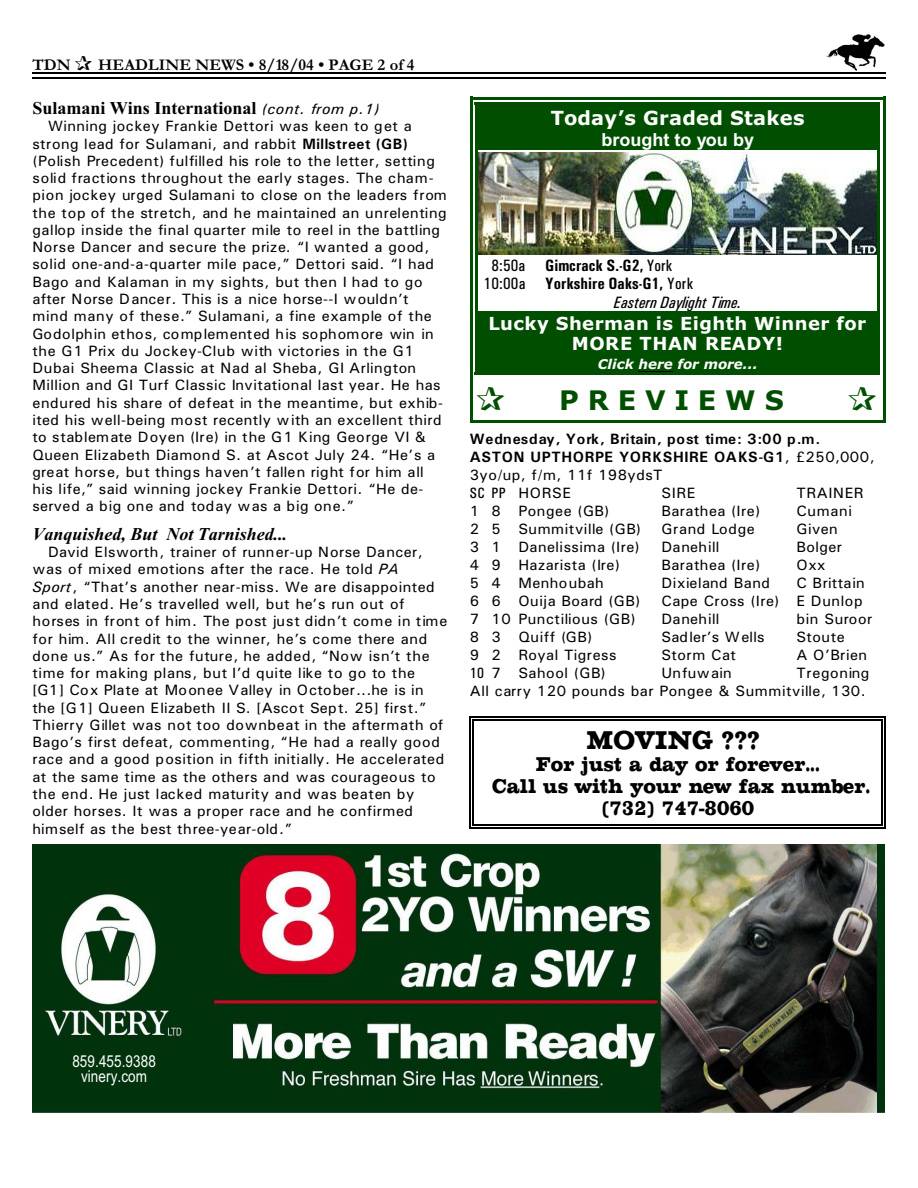
<style>
.page{position:relative;width:918px;height:1188px;background:#fff}
.page>*{position:absolute;margin:0;border:0;box-sizing:border-box;transform-origin:0 0}
.t1{font:27px "Chesterfield Condensed";letter-spacing:.005em;color:#000}
.t2{font:700 27px "Verdana";letter-spacing:.325em;color:#004f00}
.t3{font:21px/21.8px "Chesterfield Condensed";letter-spacing:.005em;color:#000;text-align:center}
.t4{font:700 19.5px "Verdana";letter-spacing:.015em;color:#fff}
.t5{font:700 18px/20.5px "Verdana";letter-spacing:.025em;color:#fff;text-align:center}
.t6{font:700 18px "Times New Roman";color:#000}
.t7{font:italic 700 18px "Times New Roman";color:#000}
.t8{font:700 18px "Arial";color:#fff}
.t9{font:700 16.5px "Univers Condensed";color:#000}
.t10{font:700 16.5px "Garamond";letter-spacing:.005em;color:#000}
.t11{font:16.5px/15.5px "Arial Narrow";letter-spacing:.005em;color:#fff;text-align:center}
.t12{font:italic 16.5px "Univers Condensed";letter-spacing:.005em;color:#000}
.t13{font:15px/17.2px "Univers";letter-spacing:.03em;color:#000}
.t14{font:700 15px/18px "Univers";letter-spacing:.04em;color:#000}
.t15{font:15px "Univers";letter-spacing:.01em;color:#000}
.t16{font:italic 700 13.5px "Verdana";color:#fff}
.s1{font-family:"Univers";font-weight:400;font-style:italic;font-size:15px}
.s2{font-weight:700}
.s3{font-style:italic}
.s4{font-weight:400}
.s5{font-family:"Univers Condensed";font-weight:400}
.s6{font-family:"Univers Condensed"}
</style>
<div class="page">
<img style="left:826px;top:34px;width:59px;height:36px">
<hr style="left:32px;top:72px;width:853px;height:1px;background:#000">
<hr style="left:32px;top:77px;width:853px;height:2px;background:#000">
<img style="left:32px;top:844px;width:852px;height:269px">
<img style="left:478px;top:152px;width:399px;height:102px">
<div style="left:478px;top:105px;width:399px;height:44px;background:#004f00"></div>
<div style="left:478px;top:311px;width:399px;height:61px;background:#004f00"></div>
<hr style="left:638px;top:371px;width:35px;height:1px;background:#000">
<hr style="left:475px;top:102px;width:3px;height:272px;background:#004f00">
<hr style="left:878px;top:102px;width:2px;height:272px;background:#004f00">
<hr style="left:475px;top:102px;width:405px;height:3px;background:#004f00">
<hr style="left:475px;top:372px;width:405px;height:3px;background:#004f00">
<hr style="left:470px;top:97px;width:3px;height:326px;background:#004f00">
<hr style="left:883px;top:97px;width:2px;height:326px;background:#004f00">
<hr style="left:470px;top:97px;width:415px;height:3px;background:#004f00">
<hr style="left:470px;top:420px;width:415px;height:3px;background:#004f00">
<hr style="left:473px;top:719px;width:1px;height:107px;background:#000">
<hr style="left:881px;top:719px;width:2px;height:107px;background:#000">
<hr style="left:473px;top:719px;width:409px;height:2px;background:#000">
<hr style="left:473px;top:825px;width:409px;height:1px;background:#000">
<hr style="left:470px;top:717px;width:1px;height:112px;background:#000">
<hr style="left:884px;top:717px;width:1px;height:112px;background:#000">
<hr style="left:470px;top:717px;width:415px;height:1px;background:#000">
<hr style="left:470px;top:828px;width:415px;height:1px;background:#000">
<p class="t10" style="left:32px;top:59px;width:40px">TDN</p>
<p class="t10" style="left:98px;top:59px;width:318px">HEADLINE NEWS • 8/18/04 • PAGE 2 of 4</p>
<p class="t6" style="left:32px;top:102px;width:349px">Sulamani Wins International <span class="s1">(cont. from p.1)</span></p>
<p class="t13" style="left:32px;top:119px;width:416px;text-indent:16px">Winning jockey Frankie Dettori was keen to get a strong lead for Sulamani, and rabbit <span class="s2">Millstreet (GB) </span>(Polish Precedent) fulfilled his role to the letter, setting solid fractions throughout the early stages. The cham&shy;pion jockey urged Sulamani to close on the leaders from the top of the stretch, and he maintained an unrelenting gallop inside the final quarter mile to reel in the battling Norse Dancer and secure the prize. “I wanted a good, solid one-and-a-quarter mile pace,” Dettori said. “I had Bago and Kalaman in my sights, but then I had to go after Norse Dancer. This is a nice horse--I wouldn’t mind many of these.” Sulamani, a fine example of the Godolphin ethos, complemented his sophomore win in the G1 Prix du Jockey-Club with victories in the G1<br>Dubai Sheema Classic at Nad al Sheba, GI Arlington Million and GI Turf Classic Invitational last year. He has endured his share of defeat in the meantime, but exhib&shy;ited his well-being most recently with an excellent third to stablemate Doyen (Ire) in the G1 King George VI &amp; Queen Elizabeth Diamond S. at Ascot July 24. “He’s a great horse, but things haven’t fallen right for him all his life,” said winning jockey Frankie Dettori. “He de&shy;served a big one and today was a big one.”</p>
<p class="t7" style="left:32px;top:528px;width:257px">Vanquished, But Not Tarnished...</p>
<p class="t13" style="left:32px;top:545px;width:417px;text-indent:16px">David Elsworth, trainer of runner-up Norse Dancer, was of mixed emotions after the race. He told <span class="s3">PA Sport</span>, “That’s another near-miss. We are disappointed and elated. He’s travelled well, but he’s run out of horses in front of him. The post just didn’t come in time for him. All credit to the winner, he’s come there and done us.” As for the future, he added, “Now isn’t the time for making plans, but I’d quite like to go to the [G1] Cox Plate at Moonee Valley in October...he is in the [G1] Queen Elizabeth II S. [Ascot Sept. 25] first.” Thierry Gillet was not too downbeat in the aftermath of Bago’s first defeat, commenting, “He had a really good race and a good position in fifth initially. He accelerated at the same time as the others and was courageous to the end. He just lacked maturity and was beaten by older horses. It was a proper race and he confirmed himself as the best three-year-old.”</p>
<h3 class="t4" style="left:551px;top:110px;width:255px">Today’s Graded Stakes</h3>
<p class="t8" style="left:602px;top:133px;width:154px">brought to you by</p>
<p class="t9" style="left:491px;top:259px;width:183px"><span class="s4">8:50a</span> Gimcrack S.-G2, <span class="s4">York</span></p>
<p class="t9" style="left:484px;top:278px;width:211px"><span class="s4">10:00a</span> Yorkshire Oaks-G1, <span class="s4">York</span></p>
<p class="t12" style="left:614px;top:297px;width:129px">Eastern Daylight Time.</p>
<p class="t5" style="left:488px;top:315px;width:379px">Lucky Sherman is Eighth Winner for<br>MORE THAN READY!</p>
<p class="t16" style="left:598px;top:359px;width:161px">Click here for more...</p>
<h1 class="t2" style="left:559px;top:389px;width:226px">PREVIEWS</h1>
<p class="t14" style="left:470px;top:431px;width:407px">Wednesday, York, Britain, post time: 3:00 p.m.<br>ASTON UPTHORPE YORKSHIRE OAKS-G1<span class="s4">, £250,000,<br>3yo/up, f/m, 11f 198ydsT<br></span><span class="s5">SC PP</span> <span class="s4">HORSE</span></p>
<p class="t13" style="left:662px;top:486px;width:35px">SIRE</p>
<p class="t13" style="left:796px;top:486px;width:69px">TRAINER</p>
<p class="t13" style="left:470px;top:504px;width:141px">1 8 Pongee (GB)</p>
<p class="t13" style="left:662px;top:504px;width:100px">Barathea (Ire)</p>
<p class="t13" style="left:796px;top:504px;width:57px">Cumani</p>
<p class="t13" style="left:470px;top:522px;width:173px">2 5 Summitville (GB)</p>
<p class="t13" style="left:662px;top:522px;width:95px">Grand Lodge</p>
<p class="t13" style="left:796px;top:522px;width:43px">Given</p>
<p class="t13" style="left:470px;top:540px;width:172px">3 1 Danelissima (Ire)</p>
<p class="t15" style="left:662px;top:542px;width:59px">Danehill</p>
<p class="t13" style="left:796px;top:540px;width:47px">Bolger</p>
<p class="t13" style="left:470px;top:558px;width:152px">4 9 Hazarista (Ire)</p>
<p class="t13" style="left:662px;top:558px;width:100px">Barathea (Ire)</p>
<p class="t13" style="left:796px;top:558px;width:31px">Oxx</p>
<p class="t13" style="left:470px;top:576px;width:136px">5 4 Menhoubah</p>
<p class="t13" style="left:662px;top:576px;width:110px">Dixieland Band</p>
<p class="t15" style="left:796px;top:578px;width:70px">C Brittain</p>
<p class="t13" style="left:470px;top:594px;width:172px">6 6 Ouija Board (GB)</p>
<p class="t13" style="left:662px;top:594px;width:203px">Cape Cross (Ire) E Dunlop</p>
<p class="t13" style="left:470px;top:612px;width:167px">7 10 Punctilious (GB)</p>
<p class="t15" style="left:662px;top:614px;width:59px">Danehill</p>
<p class="t13" style="left:796px;top:612px;width:78px">bin Suroor</p>
<p class="t13" style="left:470px;top:630px;width:124px">8 3 Quiff (GB)</p>
<p class="t15" style="left:662px;top:632px;width:105px">Sadler’s Wells</p>
<p class="t13" style="left:796px;top:630px;width:50px">Stoute</p>
<p class="t13" style="left:470px;top:648px;width:148px">9 2 Royal Tigress</p>
<p class="t13" style="left:662px;top:648px;width:76px">Storm Cat</p>
<p class="t13" style="left:796px;top:648px;width:72px">A O’Brien</p>
<p class="t13" style="left:470px;top:666px;width:138px"><span class="s6">10</span> 7 Sahool (GB)</p>
<p class="t15" style="left:662px;top:668px;width:72px">Unfuwain</p>
<p class="t13" style="left:470px;top:665px;width:401px;line-height:18px;text-align:right">Tregoning<br>All carry 120 pounds bar Pongee &amp; Summitville, 130.</p>
<h1 class="t1" style="left:587px;top:725px;width:175px">MOVING ???</h1>
<h2 class="t3" style="left:492px;top:754px;width:380px">For just a day or forever...<br>Call us with your new fax number. (732) 747-8060</h2>
<p class="t11" style="left:72px;top:1055px;width:85px">859.455.9388 vinery.com</p>
</div>
